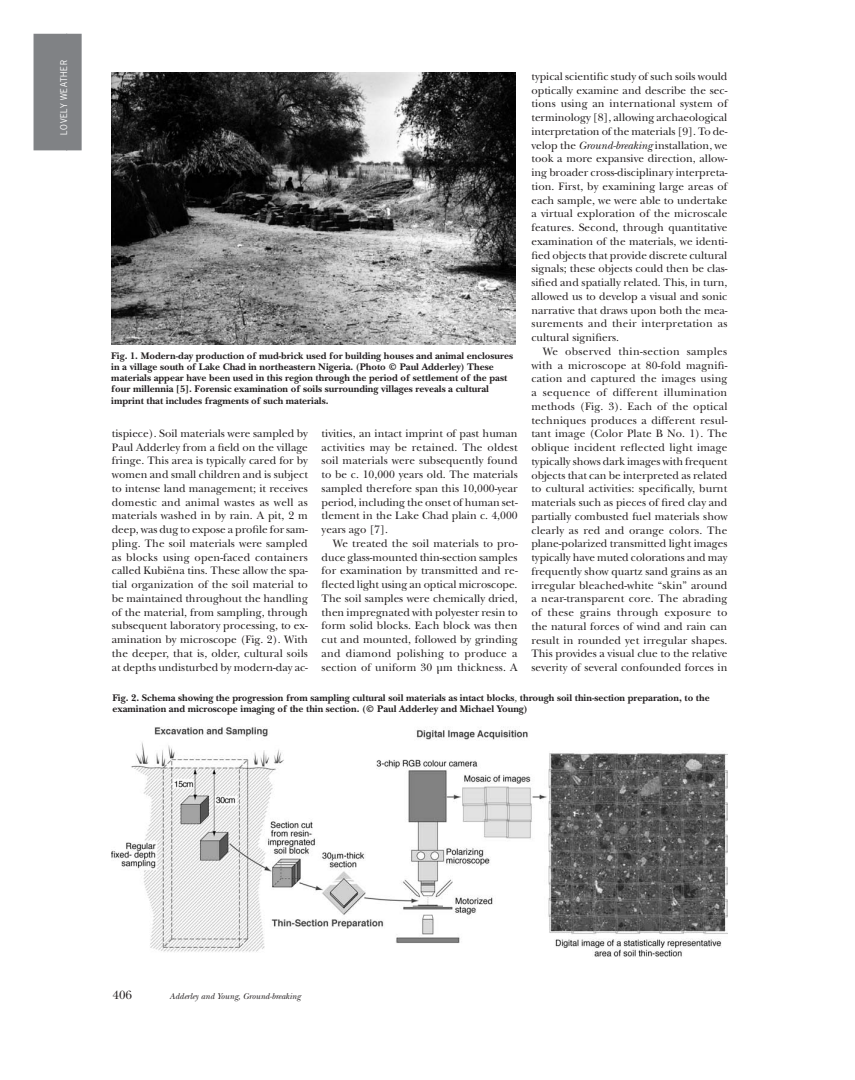
<style>
.page{position:relative;width:855px;height:1080px;background:#fff}
.page>*{position:absolute;margin:0;border:0;box-sizing:border-box;transform-origin:0 0}
.t1{font:12.5px "New Baskerville";color:#231f20}
.t2{font:11.25px/13.8px "New Baskerville";color:#231f20;text-align:justify}
.t3{font:700 10px/11.2px "New Baskerville";color:#231f20}
.t4{font:italic 8.75px "New Baskerville";color:#231f20}
.t5{font:8.75px "News Gothic";letter-spacing:.075em;color:#fff}
.s1{font-style:italic}
.s2{font-weight:400;font-style:italic}
</style>
<div class="page">
<div style="left:34px;top:34px;width:33px;height:116px;background:#808285"></div>
<div style="left:66px;top:34px;width:16px;height:116px;background:#808285"></div>
<img style="left:112px;top:72px;width:404px;height:272px">
<img style="left:112px;top:727px;width:616px;height:230px">
<p class="t5" style="left:58px;top:135px;width:76px;rotate:-90deg">lovely weather</p>
<p class="t3" style="left:111px;top:350px;width:403px">Fig. 1. Modern-day production of mud-brick used for building houses and animal enclosures in a village south of Lake Chad in northeastern Nigeria. (Photo © Paul Adderley) These materials appear have been used in this region through the period of settlement of the past four millennia [5]. Forensic examination of soils surrounding villages reveals a cultural imprint that includes fragments of such materials.</p>
<p class="t2" style="left:112px;top:426px;width:198px">tispiece). Soil materials were sampled by Paul Adderley from a field on the village fringe. This area is typically cared for by women and small children and is subject to intense land management; it receives domestic and animal wastes as well as materials washed in by rain. A pit, 2 m deep, was dug to expose a profile for sam&shy;pling. The soil materials were sampled as blocks using open-faced containers called Kubiëna tins. These allow the spa&shy;tial organization of the soil material to be maintained throughout the handling of the material, from sampling, through subsequent laboratory processing, to ex&shy;amination by microscope (Fig. 2). With the deeper, that is, older, cultural soils at depths undisturbed by modern-day ac-</p>
<p class="t2" style="left:322px;top:426px;width:198px">tivities, an intact imprint of past human activities may be retained. The oldest soil materials were subsequently found to be c. 10,000 years old. The materials sampled therefore span this 10,000-year period, including the onset of human set&shy;tlement in the Lake Chad plain c. 4,000 years ago [7].</p>
<p class="t2" style="left:322px;top:536px;width:198px;text-indent:11px">We treated the soil materials to pro&shy;duce glass-mounted thin-section samples for examination by transmitted and re&shy;flected light using an optical microscope.<br>The soil samples were chemically dried, then impregnated with polyester resin to form solid blocks. Each block was then cut and mounted, followed by grinding and diamond polishing to produce a section of uniform 30 µm thickness. A</p>
<p class="t2" style="left:531px;top:69px;width:198px">typical scientific study of such soils would optically examine and describe the sec&shy;tions using an international system of terminology [8], allowing archaeological interpretation of the materials [9]. To de&shy;velop the <span class="s1">Ground-breaking</span> installation, we took a more expansive direction, allow&shy;ing broader cross-disciplinary interpreta&shy;tion. First, by examining large areas of each sample, we were able to undertake a virtual exploration of the microscale features. Second, through quantitative examination of the materials, we identi&shy;fied objects that provide discrete cultural signals; these objects could then be clas&shy;sified and spatially related. This, in turn, allowed us to develop a visual and sonic narrative that draws upon both the mea&shy;surements and their interpretation as cultural signifiers.</p>
<p class="t2" style="left:531px;top:344px;width:198px;text-indent:11px">We observed thin-section samples with a microscope at 80-fold magnifi&shy;cation and captured the images using a sequence of different illumination methods (Fig. 3). Each of the optical techniques produces a different resul&shy;tant image (Color Plate B No. 1). The oblique incident reflected light image typically shows dark images with frequent objects that can be interpreted as related to cultural activities: specifically, burnt materials such as pieces of fired clay and partially combusted fuel materials show clearly as red and orange colors. The plane-polarized transmitted light images typically have muted colorations and may frequently show quartz sand grains as an irregular bleached-white “skin” around a near-transparent core. The abrading of these grains through exposure to the natural forces of wind and rain can result in rounded yet irregular shapes.<br>This provides a visual clue to the relative severity of several confounded forces in</p>
<p class="t3" style="left:112px;top:692px;width:599px">Fig. 2. Schema showing the progression from sampling cultural soil materials as intact blocks<span class="s2">,</span> through soil thin-section preparation, to the examination and microscope imaging of the thin section. (© Paul Adderley and Michael Young)</p>
<p class="t1" style="left:113px;top:988px;width:21px">406</p>
<p class="t4" style="left:170px;top:991px;width:132px">Adderley and Young, Ground-breaking</p>
</div>
